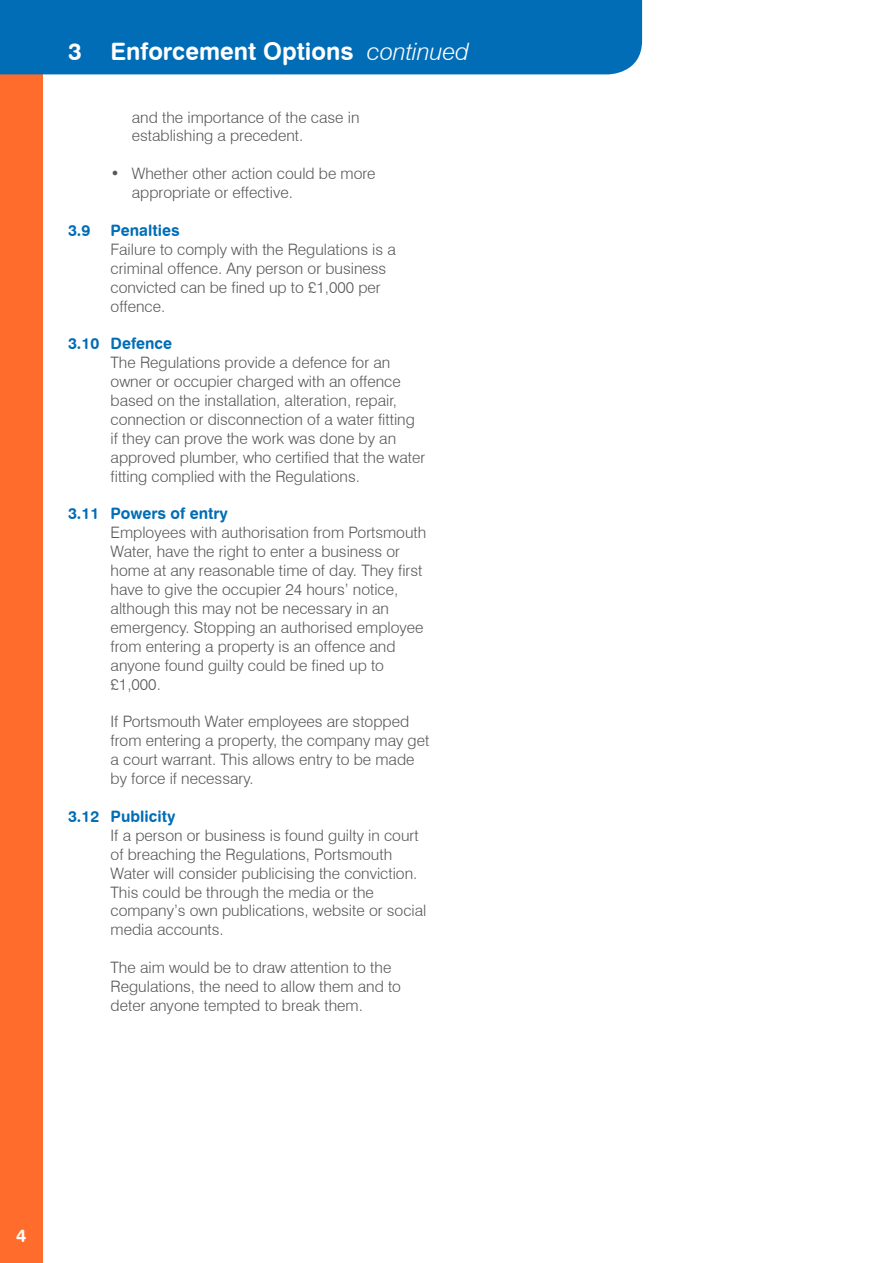
<style>
.page{position:relative;width:893px;height:1263px;background:#fff}
.page>*{position:absolute;margin:0;border:0;box-sizing:border-box;transform-origin:0 0}
.t1{font:24px "Swiss 721 BT Bold Rounded";color:#fff}
.t2{font:18px "Swiss 721 BT Bold Rounded";color:#fff}
.t3{font:300 15.75px/18.9px "Swiss 721 BT";color:#58585a}
.t4{font:15.75px "Swiss 721 BT Bold Rounded";color:#006db6}
.s1{font-family:"Swiss 721 BT";font-weight:300;font-style:italic}
</style>
<div class="page">
<div style="left:0;top:0;width:43px;height:1263px;background:#ff6c2c"></div>
<div style="left:0;top:0;width:642px;height:74px;background:#006db6"></div>
<h1 class="t1" style="left:68px;top:36px;width:403px">3 Enforcement Options <span class="s1">continued</span></h1>
<p class="t3" style="left:132px;top:107px;width:229px">and the importance of the case in establishing a precedent.</p>
<p class="t3" style="left:132px;top:164px;width:245px;text-indent:-21px">• Whether other action could be more appropriate or effective.</p>
<p class="t4" style="left:68px;top:220px;width:24px">3.9</p>
<p class="t4" style="left:111px;top:220px;width:71px">Penalties</p>
<p class="t3" style="left:111px;top:240px;width:287px">Failure to comply with the Regulations is a criminal offence. Any person or business convicted can be fined up to £1,000 per offence.</p>
<p class="t4" style="left:68px;top:334px;width:106px">3.10 Defence</p>
<p class="t3" style="left:111px;top:353px;width:316px">The Regulations provide a defence for an owner or occupier charged with an offence based on the installation, alteration, repair, connection or disconnection of a water fitting if they can prove the work was done by an approved plumber, who certified that the water fitting complied with the Regulations.</p>
<p class="t4" style="left:68px;top:504px;width:161px">3.11 Powers of entry</p>
<p class="t3" style="left:111px;top:523px;width:317px">Employees with authorisation from Portsmouth Water, have the right to enter a business or home at any reasonable time of day. They first have to give the occupier 24 hours’ notice, although this may not be necessary in an emergency. Stopping an authorised employee from entering a property is an offence and anyone found guilty could be fined up to £1,000.</p>
<p class="t3" style="left:111px;top:712px;width:320px">If Portsmouth Water employees are stopped from entering a property, the company may get a court warrant. This allows entry to be made by force if necessary.</p>
<p class="t4" style="left:68px;top:806px;width:109px">3.12 Publicity</p>
<p class="t3" style="left:111px;top:826px;width:317px">If a person or business is found guilty in court of breaching the Regulations, Portsmouth Water will consider publicising the conviction.<br>This could be through the media or the company’s own publications, website or social media accounts.</p>
<p class="t3" style="left:111px;top:958px;width:292px">The aim would be to draw attention to the<br>Regulations, the need to allow them and to deter anyone tempted to break them.</p>
<p class="t2" style="left:16px;top:1224px;width:12px">4</p>
</div>
